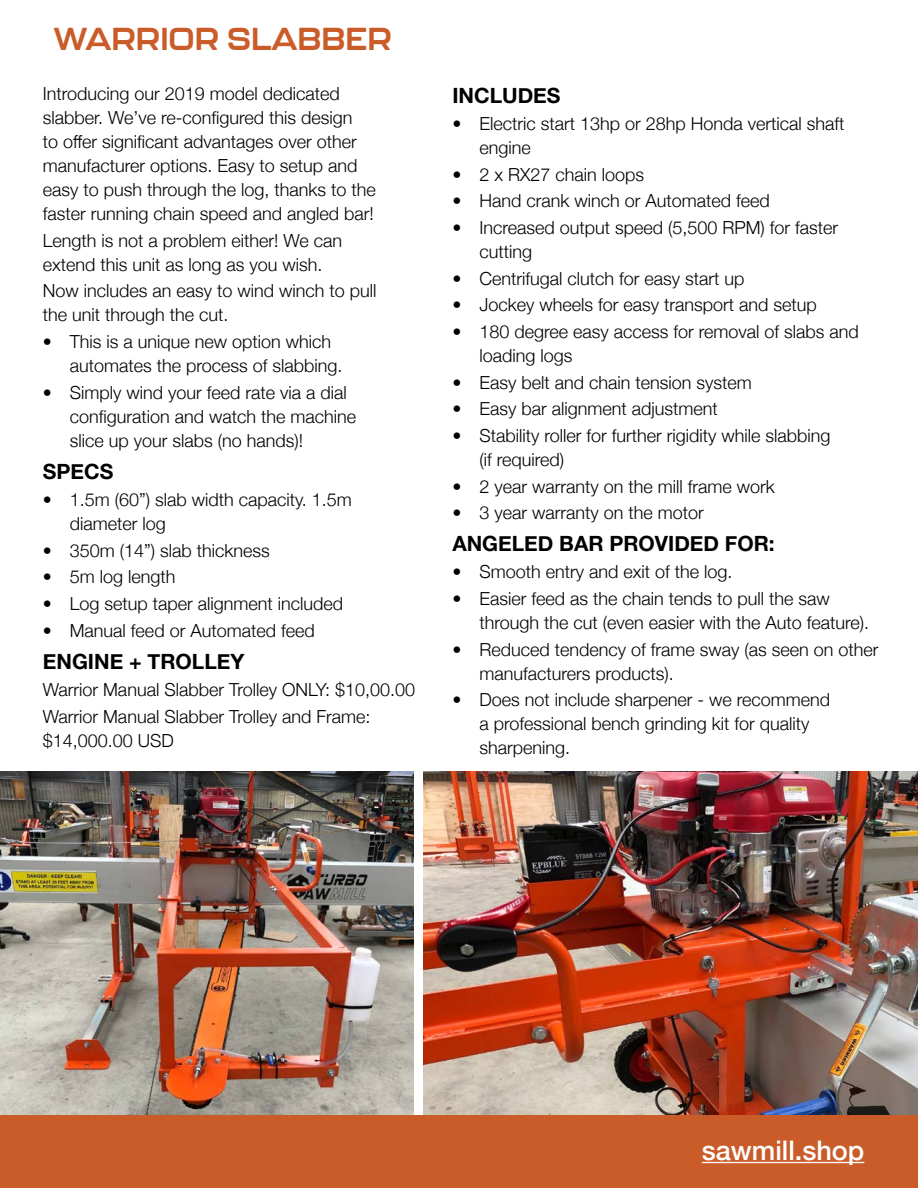
<style>
.page{position:relative;width:918px;height:1188px;background:#fff}
.page>*{position:absolute;margin:0;border:0;box-sizing:border-box;transform-origin:0 0}
.t1{font:700 31.5px "Kallisto";color:#c95c28}
.t2{font:500 27px "Helvetica Neue";color:#fff}
.t3{font:700 21px "Helvetica Neue";color:#000}
.t4{font:300 18px/24px "Helvetica Neue";color:#000}
</style>
<div class="page">
<div style="left:0;top:1115px;width:918px;height:73px;background:#c95c28"></div>
<hr style="left:702px;top:1162px;width:162px;height:1px;background:#fff">
<img style="left:0;top:771px;width:413px;height:344px">
<img style="left:424px;top:771px;width:494px;height:344px">
<h1 class="t1" style="left:54px;top:20px;width:339px">WARRIOR SLABBER</h1>
<p class="t4" style="left:43px;top:80px;width:335px">Introducing our 2019 model dedicated slabber. We’ve re-configured this design<br>to offer significant advantages over other manufacturer options. Easy to setup and easy to push through the log, thanks to the faster running chain speed and angled bar!</p>
<p class="t4" style="left:43px;top:227px;width:301px">Length is not a problem either! We can extend this unit as long as you wish.</p>
<p class="t4" style="left:43px;top:278px;width:335px">Now includes an easy to wind winch to pull the unit through the cut.</p>
<p class="t4" style="left:70px;top:328px;width:274px;text-indent:-27px">• This is a unique new option which automates the process of slabbing.</p>
<p class="t4" style="left:70px;top:379px;width:288px;text-indent:-27px">• Simply wind your feed rate via a dial configuration and watch the machine slice up your slabs (no hands)!</p>
<p class="t3" style="left:43px;top:455px;width:72px">SPECS</p>
<p class="t4" style="left:70px;top:486px;width:284px;text-indent:-27px">• 1.5m (60”) slab width capacity. 1.5m diameter log</p>
<p class="t4" style="left:43px;top:537px;width:229px">• 350m (14”) slab thickness</p>
<p class="t4" style="left:43px;top:564px;width:134px">• 5m log length</p>
<p class="t4" style="left:43px;top:590px;width:302px">• Log setup taper alignment included</p>
<p class="t4" style="left:43px;top:617px;width:273px">• Manual feed or Automated feed</p>
<p class="t3" style="left:43px;top:645px;width:203px">ENGINE + TROLLEY</p>
<p class="t4" style="left:43px;top:675px;width:374px;line-height:26.7px">Warrior Manual Slabber Trolley ONLY: $10,00.00<br>Warrior Manual Slabber Trolley and Frame:</p>
<p class="t4" style="left:43px;top:727px;width:133px">$14,000.00 USD</p>
<p class="t3" style="left:452px;top:79px;width:110px">INCLUDES</p>
<p class="t4" style="left:479px;top:110px;width:367px;text-indent:-27px">• Electric start 13hp or 28hp Honda vertical shaft engine</p>
<p class="t4" style="left:452px;top:161px;width:193px">• 2 x RX27 chain loops</p>
<p class="t4" style="left:452px;top:188px;width:319px">• Hand crank winch or Automated feed</p>
<p class="t4" style="left:479px;top:214px;width:360px;text-indent:-27px">• Increased output speed (5,500 RPM) for faster cutting</p>
<p class="t4" style="left:452px;top:265px;width:294px">• Centrifugal clutch for easy start up</p>
<p class="t4" style="left:452px;top:292px;width:366px">• Jockey wheels for easy transport and setup</p>
<p class="t4" style="left:479px;top:318px;width:381px;text-indent:-27px">• 180 degree easy access for removal of slabs and loading logs</p>
<p class="t4" style="left:452px;top:369px;width:301px">• Easy belt and chain tension system</p>
<p class="t4" style="left:452px;top:396px;width:267px">• Easy bar alignment adjustment</p>
<p class="t4" style="left:479px;top:422px;width:353px;text-indent:-27px">• Stability roller for further rigidity while slabbing (if required)</p>
<p class="t4" style="left:452px;top:473px;width:324px">• 2 year warranty on the mill frame work</p>
<p class="t4" style="left:452px;top:500px;width:253px">• 3 year warranty on the motor</p>
<p class="t3" style="left:452px;top:528px;width:324px">ANGELED BAR PROVIDED FOR:</p>
<p class="t4" style="left:452px;top:558px;width:282px">• Smooth entry and exit of the log.</p>
<p class="t4" style="left:479px;top:585px;width:391px;text-indent:-27px">• Easier feed as the chain tends to pull the saw through the cut (even easier with the Auto feature).</p>
<p class="t4" style="left:479px;top:636px;width:401px;text-indent:-27px">• Reduced tendency of frame sway (as seen on other manufacturers products).</p>
<p class="t4" style="left:479px;top:687px;width:352px;text-indent:-27px">• Does not include sharpener - we recommend a professional bench grinding kit for quality sharpening.</p>
<h2 class="t2" style="left:702px;top:1129px;width:164px">sawmill.shop</h2>
</div>
